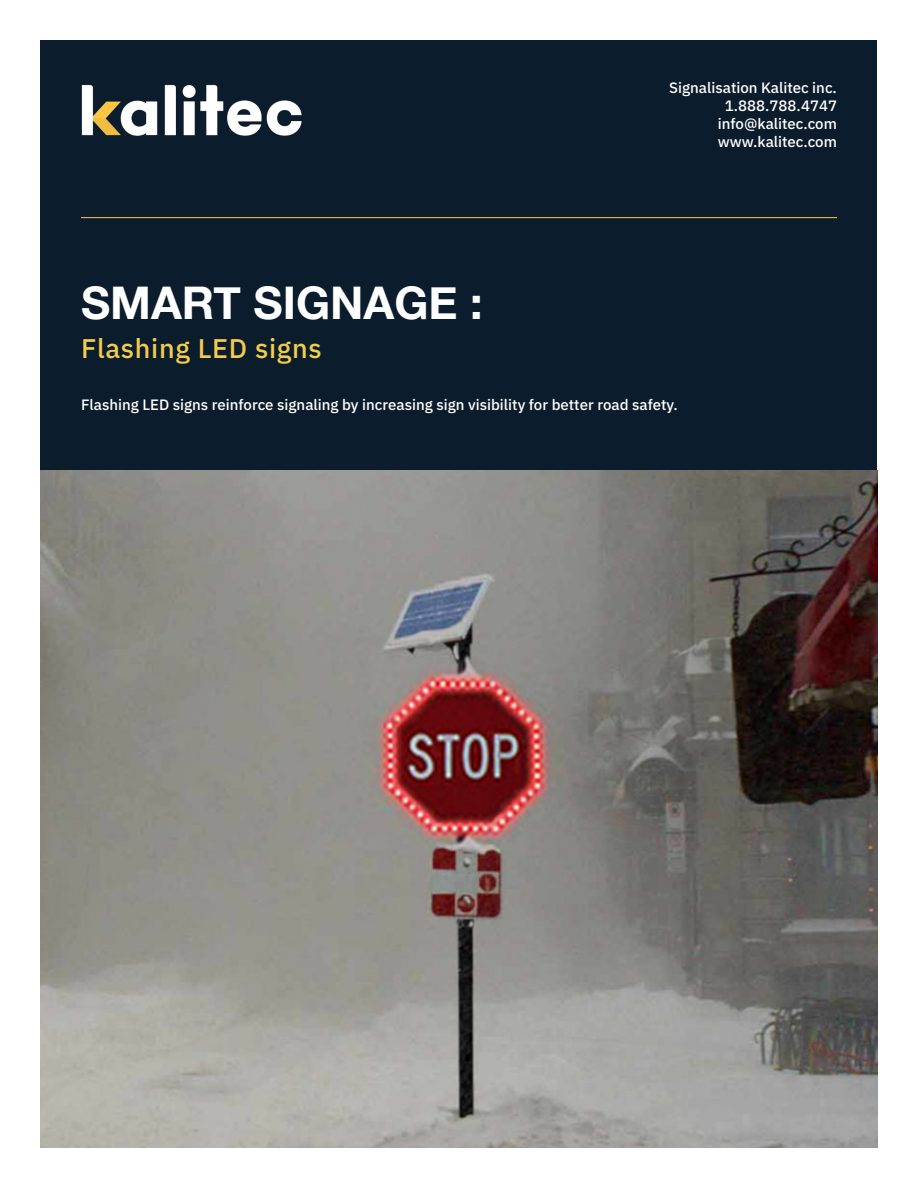
<style>
.page{position:relative;width:918px;height:1188px;background:#fff}
.page>*{position:absolute;margin:0;border:0;box-sizing:border-box;transform-origin:0 0}
.t1{font:700 45px "Helvetica Neue";color:#fff}
.t2{font:500 27px "IBM Plex Sans";letter-spacing:.025em;color:#f4cc4c}
.t3{font:500 15px "IBM Plex Sans";color:#fff}
</style>
<div class="page">
<div style="left:40px;top:40px;width:838px;height:431px;background:#0b1d2c"></div>
<img style="left:40px;top:471px;width:838px;height:677px">
<img style="left:81px;top:84px;width:221px;height:52px">
<hr style="left:81px;top:217px;width:756px;height:1px;background:#f4cc4c">
<p class="t3" style="left:669px;top:76px;width:169px">Signalisation Kalitec inc.</p>
<p class="t3" style="left:725px;top:94px;width:114px">1.888.788.4747</p>
<p class="t3" style="left:718px;top:112px;width:121px">info@kalitec.com</p>
<p class="t3" style="left:718px;top:130px;width:121px">www.kalitec.com</p>
<p class="t1" style="left:81px;top:267px;width:403px">SMART SIGNAGE :</p>
<p class="t2" style="left:81px;top:328px;width:242px">Flashing LED signs</p>
<p class="t3" style="left:81px;top:393px;width:598px">Flashing LED signs reinforce signaling by increasing sign visibility for better road safety.</p>
</div>
